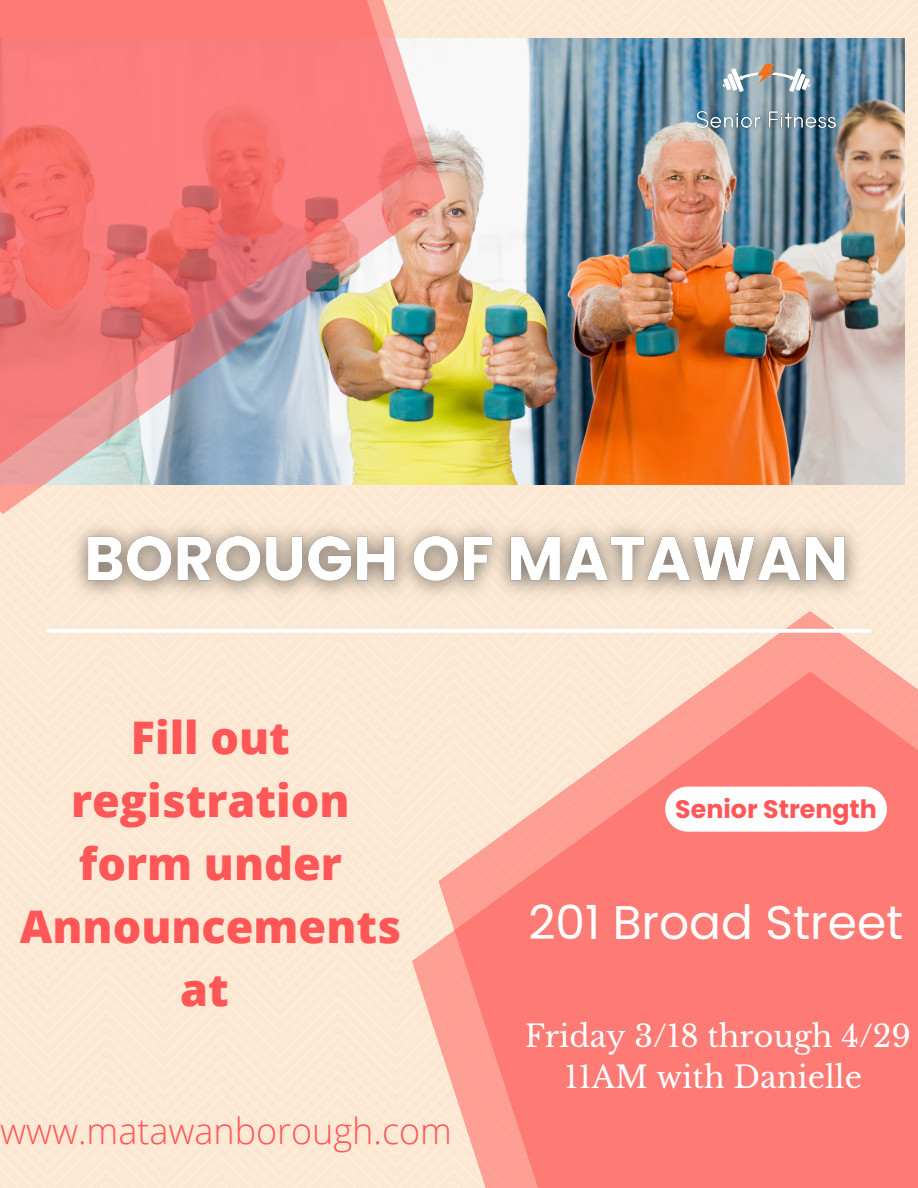
<style>
.page{position:relative;width:918px;height:1188px;background:#fff}
.page>*{position:absolute;margin:0;border:0;box-sizing:border-box;transform-origin:0 0}
.t1{font:47.1px "Poppins";color:#fff}
.t2{font:800 45px/63px "Open Sans";color:#ff5757;text-align:center}
.t3{font:300 36px "Open Sans";color:#ff5757}
.t4{font:30.15px/41.7px "Libre Baskerville";color:#fff;text-align:center}
.t5{font:700 25.35px "Poppins";color:#ff5757}
</style>
<div class="page">
<img style="left:0;top:0;width:918px;height:1188px">
<img style="left:583px;top:38px;width:322px;height:447px">
<svg style="left:438px;top:611px;width:480px;height:61px;background:#fcd8c5"></svg>
<svg style="left:412px;top:672px;width:506px;height:516px;background:#fd938a"></svg>
<img style="left:0;top:0;width:583px;height:612px">
<img style="left:0;top:0;width:550px;height:561px">
<svg style="left:48px;top:629px;width:822px;height:4px"></svg>
<svg style="left:723px;top:64px;width:87px;height:28px"></svg>
<img style="left:56px;top:490px;width:820px;height:142px">
<svg style="left:665px;top:787px;width:222px;height:45px"></svg>
<img style="left:690px;top:99px;width:153px;height:41px">
<p class="t2" style="left:20px;top:705px;width:383px">Fill out registration form under<br>Announcements at</p>
<p class="t3" style="left:0;top:1105px;width:453px">www.matawanborough.com</p>
<p class="t5" style="left:675px;top:791px;width:203px">Senior Strength</p>
<p class="t1" style="left:528px;top:889px;width:376px">201 Broad Street</p>
<p class="t4" style="left:525px;top:1015px;width:388px">Friday 3/18 through 4/29<br>11AM with Danielle</p>
</div>
